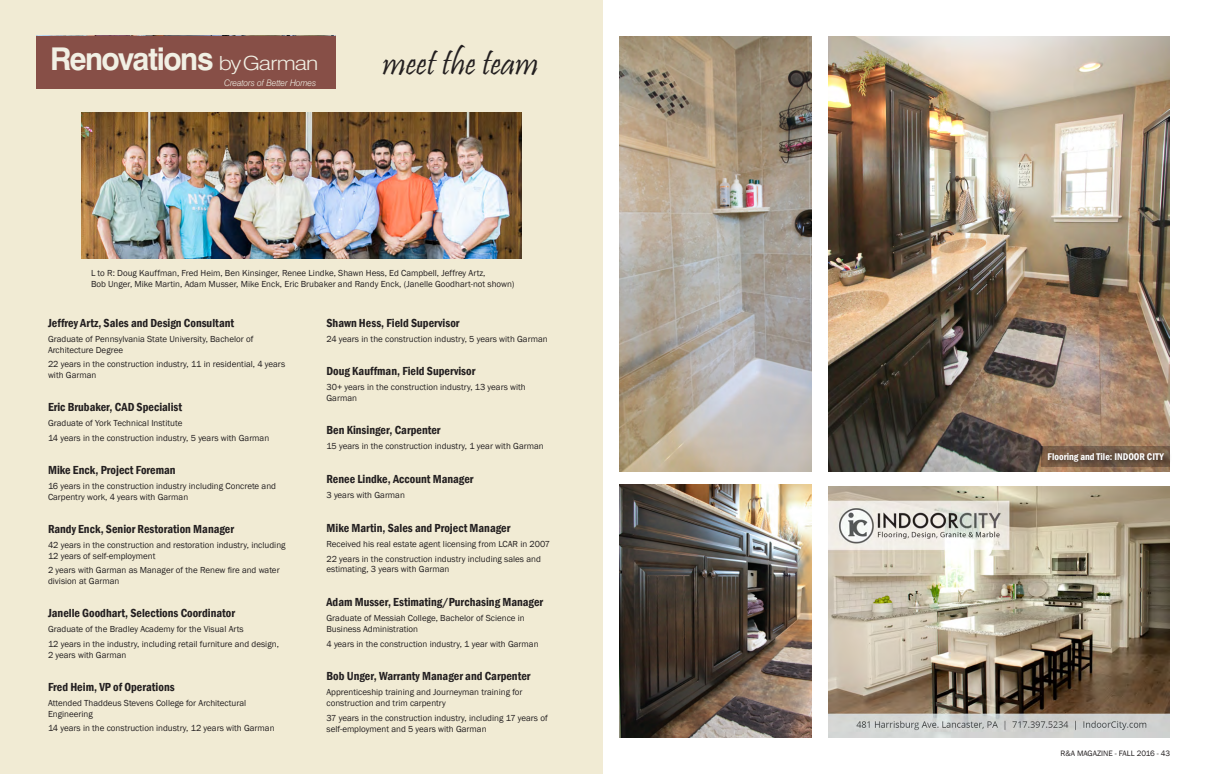
<style>
.page{position:relative;width:1206px;height:774px;background:#fff}
.page>*{position:absolute;margin:0;border:0;box-sizing:border-box;transform-origin:0 0}
.t1{font:36px "Pristina";color:#231f20}
.t2{font:700 31.4px "Swiss 721 BT";color:#f1f0e4;scale:.96 1}
.t3{font:600 condensed 12px "Franklin Gothic";color:#231f20}
.t4{font:600 condensed 10px "Franklin Gothic";color:#fff}
.t5{font:9px/10.8px "Franklin Gothic";color:#231f20}
.t6{font:italic 300 9px "Swiss 721 BT";color:#f1f0e4;scale:.96 1}
.t7{font:8px "Franklin Gothic";color:#231f20}
.s1{font-weight:300;font-size:19.5px}
</style>
<div class="page">
<img style="left:619px;top:485px;width:192px;height:253px">
<img style="left:828px;top:36px;width:342px;height:435px">
<img style="left:619px;top:36px;width:192px;height:435px">
<img style="left:828px;top:486px;width:342px;height:252px">
<div style="left:0;top:0;width:603px;height:774px;background:#f1ebd4"></div>
<img style="left:81px;top:113px;width:441px;height:145px">
<div style="left:36px;top:36px;width:299px;height:52px;background:#874f47"></div>
<svg style="left:1042px;top:446px;width:128px;height:21px"></svg>
<div style="left:1046px;top:450px;width:126px;height:19px;background:#231f20;opacity:.75"></div>
<h2 class="t2" style="left:50px;top:40px;width:281px">Renovations <span class="s1">byGarman</span></h2>
<p class="t6" style="left:224px;top:77px;width:98px">Creators of Better Homes</p>
<h1 class="t1" style="left:383px;top:43px;width:157px">meet the team</h1>
<p class="t5" style="left:91px;top:268px;width:425px">L to R: Doug Kauffman, Fred Heim, Ben Kinsinger, Renee Lindke, Shawn Hess, Ed Campbell, Jeffrey Artz,<br>Bob Unger, Mike Martin, Adam Musser, Mike Enck, Eric Brubaker and Randy Enck, (Janelle Goodhart-not shown)</p>
<h3 class="t3" style="left:326px;top:315px;width:135px">Shawn Hess, Field Supervisor</h3>
<p class="t5" style="left:326px;top:333px;width:223px">24 years in the construction industry, 5 years with Garman</p>
<h3 class="t3" style="left:326px;top:363px;width:150px">Doug Kauffman, Field Supervisor</h3>
<p class="t5" style="left:326px;top:382px;width:201px">30+ years in the construction industry, 13 years with<br>Garman</p>
<h3 class="t3" style="left:326px;top:422px;width:116px">Ben Kinsinger, Carpenter</h3>
<p class="t5" style="left:326px;top:441px;width:219px">15 years in the construction industry, 1 year with Garman</p>
<h3 class="t3" style="left:326px;top:471px;width:149px">Renee Lindke, Account Manager</h3>
<p class="t5" style="left:326px;top:490px;width:80px">3 years with Garman</p>
<h3 class="t3" style="left:326px;top:519px;width:185px">Mike Martin, Sales and Project Manager</h3>
<p class="t5" style="left:326px;top:536px;width:225px;line-height:15px">Received his real estate agent licensing from LCAR in 2007<br>22 years in the construction industry including sales and</p>
<p class="t5" style="left:326px;top:564px;width:124px">estimating, 3 years with Garman</p>
<h3 class="t3" style="left:326px;top:594px;width:218px">Adam Musser, Estimating/Purchasing Manager</h3>
<p class="t5" style="left:326px;top:613px;width:200px">Graduate of Messiah College, Bachelor of Science in<br>Business Administration</p>
<p class="t5" style="left:326px;top:639px;width:214px">4 years in the construction industry, 1 year with Garman</p>
<h3 class="t3" style="left:326px;top:668px;width:206px">Bob Unger, Warranty Manager and Carpenter</h3>
<p class="t5" style="left:326px;top:687px;width:198px">Apprenticeship training and Journeyman training for construction and trim carpentry</p>
<p class="t5" style="left:326px;top:713px;width:223px">37 years in the construction industry, including 17 years of self-employment and 5 years with Garman</p>
<h3 class="t3" style="left:48px;top:315px;width:188px">Jeffrey Artz, Sales and Design Consultant</h3>
<p class="t5" style="left:48px;top:333px;width:207px">Graduate of Pennsylvania State University, Bachelor of<br>Architecture Degree</p>
<p class="t5" style="left:48px;top:359px;width:239px">22 years in the construction industry, 11 in residential, 4 years with Garman</p>
<h3 class="t3" style="left:48px;top:399px;width:136px">Eric Brubaker, CAD Specialist</h3>
<p class="t5" style="left:48px;top:416px;width:223px;line-height:14.8px">Graduate of York Technical Institute<br>14 years in the construction industry, 5 years with Garman</p>
<h3 class="t3" style="left:48px;top:462px;width:129px">Mike Enck, Project Foreman</h3>
<p class="t5" style="left:48px;top:481px;width:230px">16 years in the construction industry including Concrete and<br>Carpentry work, 4 years with Garman</p>
<h3 class="t3" style="left:48px;top:521px;width:188px">Randy Enck, Senior Restoration Manager</h3>
<p class="t5" style="left:48px;top:539px;width:239px">42 years in the construction and restoration industry, including<br>12 years of self-employment</p>
<p class="t5" style="left:48px;top:565px;width:233px">2 years with Garman as Manager of the Renew fire and water division at Garman</p>
<h3 class="t3" style="left:48px;top:605px;width:189px">Janelle Goodhart, Selections Coordinator</h3>
<p class="t5" style="left:48px;top:622px;width:232px;line-height:14.8px">Graduate of the Bradley Academy for the Visual Arts<br>12 years in the industry, including retail furniture and design,</p>
<p class="t5" style="left:48px;top:649px;width:80px">2 years with Garman</p>
<h3 class="t3" style="left:48px;top:679px;width:128px">Fred Heim, VP of Operations</h3>
<p class="t5" style="left:48px;top:697px;width:200px">Attended Thaddeus Stevens College for Architectural<br>Engineering</p>
<p class="t5" style="left:48px;top:723px;width:228px">14 years in the construction industry, 12 years with Garman</p>
<p class="t4" style="left:1048px;top:449px;width:118px">Flooring and Tile: INDOOR CITY</p>
<p class="t7" style="left:1061px;top:749px;width:111px">R&amp;A MAGAZINE - FALL 2016 - 43</p>
</div>
